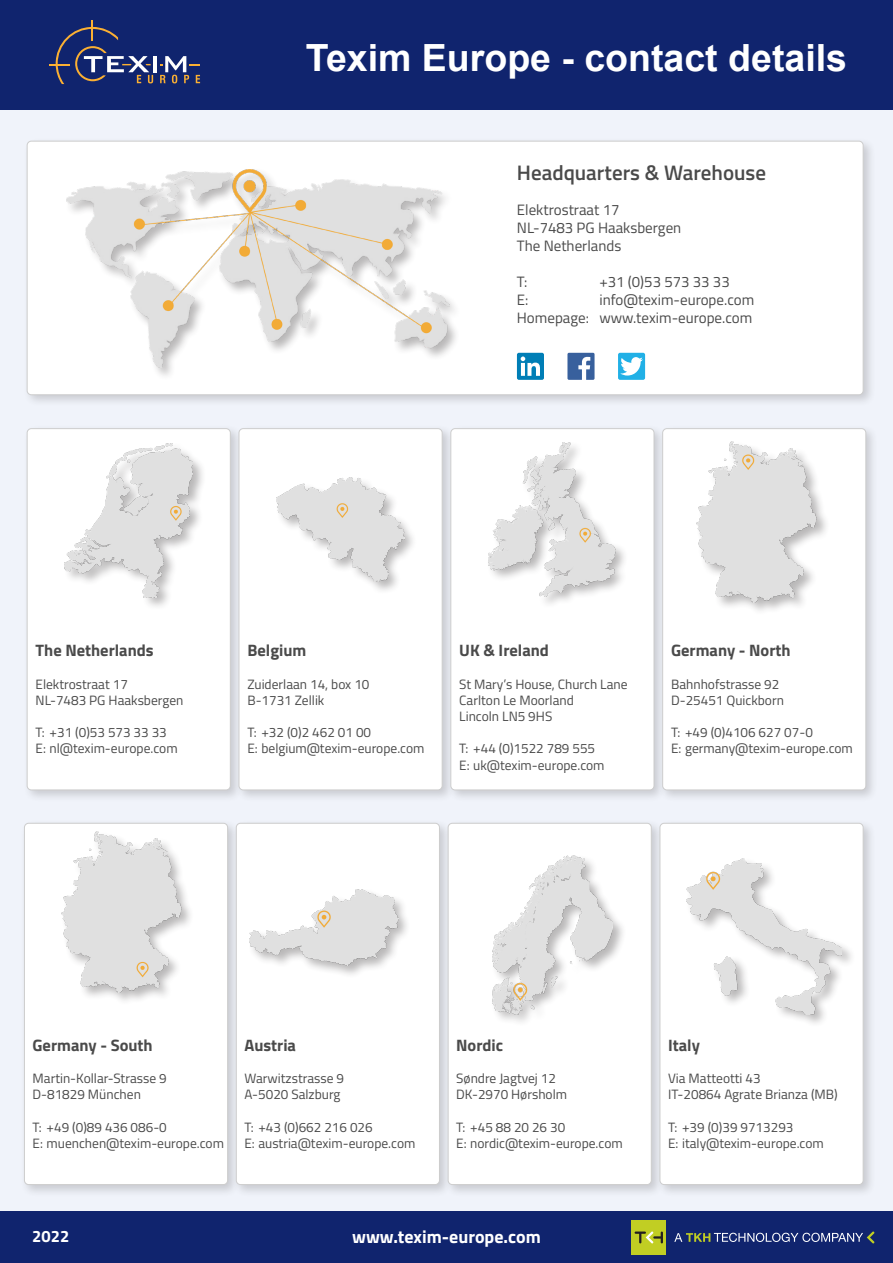
<style>
.page{position:relative;width:893px;height:1263px;background:#f0f3fa}
.page>*{position:absolute;margin:0;border:0;box-sizing:border-box;transform-origin:0 0}
.t1{font:700 37.5px "Arial";color:#fff}
.t2{font:600 21px "Titillium Web";color:#4a4a4a}
.t3{font:700 18px "Titillium Web";color:#fff}
.t4{font:700 16.5px "Titillium Web";color:#4a4a4a}
.t5{font:700 16.5px "Titillium Web";color:#fff}
.t6{font:15px "Titillium Web";color:#4a4a4a}
.t7{font:13.5px "Titillium Web";color:#4a4a4a}
</style>
<div class="page">
<div style="left:23px;top:137px;width:853px;height:270px;background:#231f20;opacity:.19"></div>
<div style="left:27px;top:141px;width:836px;height:254px;background:#fff;border-radius:4px"></div>
<div style="left:27px;top:141px;width:836px;height:254px;border:1px solid #cdcdcd;border-radius:4px"></div>
<div style="left:23px;top:425px;width:220px;height:378px;background:#231f20;opacity:.19"></div>
<div style="left:27px;top:429px;width:203px;height:361px;background:#fff;border-radius:4px"></div>
<div style="left:27px;top:429px;width:203px;height:361px;border:1px solid #cdcdcd;border-radius:4px"></div>
<div style="left:235px;top:425px;width:220px;height:378px;background:#231f20;opacity:.19"></div>
<div style="left:239px;top:429px;width:203px;height:361px;background:#fff;border-radius:4px"></div>
<div style="left:239px;top:429px;width:203px;height:361px;border:1px solid #cdcdcd;border-radius:4px"></div>
<div style="left:447px;top:425px;width:219px;height:378px;background:#231f20;opacity:.19"></div>
<div style="left:451px;top:429px;width:203px;height:361px;background:#fff;border-radius:4px"></div>
<div style="left:451px;top:429px;width:203px;height:361px;border:1px solid #cdcdcd;border-radius:4px"></div>
<div style="left:659px;top:425px;width:219px;height:378px;background:#231f20;opacity:.19"></div>
<div style="left:663px;top:429px;width:203px;height:361px;background:#fff;border-radius:4px"></div>
<div style="left:663px;top:429px;width:203px;height:361px;border:1px solid #cdcdcd;border-radius:4px"></div>
<div style="left:20px;top:819px;width:220px;height:378px;background:#231f20;opacity:.19"></div>
<div style="left:24px;top:823px;width:204px;height:361px;background:#fff;border-radius:4px"></div>
<div style="left:24px;top:823px;width:204px;height:362px;border:1px solid #cdcdcd;border-radius:4px"></div>
<div style="left:232px;top:819px;width:220px;height:378px;background:#231f20;opacity:.19"></div>
<div style="left:236px;top:823px;width:203px;height:361px;background:#fff;border-radius:4px"></div>
<div style="left:236px;top:823px;width:204px;height:362px;border:1px solid #cdcdcd;border-radius:4px"></div>
<div style="left:444px;top:819px;width:220px;height:378px;background:#231f20;opacity:.19"></div>
<div style="left:448px;top:823px;width:203px;height:361px;background:#fff;border-radius:4px"></div>
<div style="left:448px;top:823px;width:203px;height:362px;border:1px solid #cdcdcd;border-radius:4px"></div>
<div style="left:656px;top:819px;width:220px;height:378px;background:#231f20;opacity:.19"></div>
<div style="left:660px;top:823px;width:203px;height:361px;background:#fff;border-radius:4px"></div>
<div style="left:660px;top:823px;width:203px;height:362px;border:1px solid #cdcdcd;border-radius:4px"></div>
<div style="left:0;top:0;width:893px;height:109px;background:#10246e"></div>
<hr style="left:153px;top:56px;width:4px;height:16px;background:#fff">
<svg style="left:160px;top:56px;width:40px;height:27px"></svg>
<svg style="left:49px;top:20px;width:104px;height:64px"></svg>
<div style="left:0;top:1212px;width:893px;height:51px;background:#10246e"></div>
<div style="left:632px;top:1220px;width:34px;height:34px;background:#c1ce23"></div>
<svg style="left:635px;top:1231px;width:28px;height:12px"></svg>
<svg style="left:674px;top:1231px;width:200px;height:12px"></svg>
<svg style="left:567px;top:353px;width:27px;height:27px"></svg>
<div style="left:618px;top:353px;width:27px;height:27px;background:#21b0e6;border-radius:2px"></div>
<svg style="left:620px;top:357px;width:23px;height:18px"></svg>
<div style="left:517px;top:353px;width:27px;height:27px;background:#007eb6;border-radius:2px"></div>
<svg style="left:521px;top:356px;width:19px;height:20px"></svg>
<div style="left:248px;top:887px;width:163px;height:92px;background:#231f20;opacity:.32"></div>
<img style="left:249px;top:889px;width:149px;height:77px">
<div style="left:275px;top:475px;width:143px;height:120px;background:#231f20;opacity:.32"></div>
<img style="left:277px;top:477px;width:127px;height:105px">
<div style="left:60px;top:830px;width:135px;height:176px;background:#231f20;opacity:.32"></div>
<img style="left:60px;top:831px;width:128px;height:162px">
<div style="left:685px;top:857px;width:171px;height:171px;background:#231f20;opacity:.32"></div>
<img style="left:687px;top:858px;width:155px;height:156px">
<div style="left:63px;top:442px;width:143px;height:169px;background:#231f20;opacity:.32"></div>
<img style="left:65px;top:443px;width:128px;height:154px">
<div style="left:490px;top:853px;width:136px;height:174px;background:#231f20;opacity:.32"></div>
<img style="left:492px;top:855px;width:121px;height:159px">
<div style="left:487px;top:441px;width:141px;height:168px;background:#231f20;opacity:.32"></div>
<img style="left:489px;top:442px;width:127px;height:154px">
<img style="left:66px;top:170px;width:383px;height:198px">
<div style="left:696px;top:440px;width:134px;height:176px;background:#231f20;opacity:.32"></div>
<img style="left:696px;top:441px;width:128px;height:162px">
<p class="t1" style="left:306px;top:32px;width:543px">Texim Europe - contact details</p>
<p class="t2" style="left:517px;top:157px;width:251px">Headquarters &amp; Warehouse</p>
<p class="t6" style="left:517px;top:199px;width:104px">Elektrostraat 17</p>
<p class="t6" style="left:517px;top:217px;width:166px">NL-7483 PG Haaksbergen</p>
<p class="t6" style="left:517px;top:235px;width:106px">The Netherlands</p>
<p class="t6" style="left:517px;top:271px;width:12px">T:</p>
<p class="t6" style="left:599px;top:271px;width:132px">+31 (0)53 573 33 33</p>
<p class="t6" style="left:517px;top:289px;width:13px">E:</p>
<p class="t6" style="left:599px;top:289px;width:156px">info@texim-europe.com</p>
<p class="t6" style="left:517px;top:307px;width:237px">Homepage: www.texim-europe.com</p>
<p class="t4" style="left:36px;top:638px;width:120px">The Netherlands</p>
<p class="t4" style="left:247px;top:638px;width:60px">Belgium</p>
<p class="t4" style="left:459px;top:638px;width:91px">UK &amp; Ireland</p>
<p class="t4" style="left:671px;top:638px;width:121px">Germany - North</p>
<p class="t7" style="left:36px;top:674px;width:94px">Elektrostraat 17</p>
<p class="t7" style="left:36px;top:690px;width:149px">NL-7483 PG Haaksbergen</p>
<p class="t7" style="left:36px;top:722px;width:133px">T: +31 (0)53 573 33 33</p>
<p class="t7" style="left:36px;top:739px;width:144px">E: nl@texim-europe.com</p>
<p class="t7" style="left:247px;top:674px;width:124px">Zuiderlaan 14, box 10</p>
<p class="t7" style="left:247px;top:690px;width:79px">B-1731 Zellik</p>
<p class="t7" style="left:247px;top:722px;width:125px">T: +32 (0)2 462 01 00</p>
<p class="t7" style="left:247px;top:739px;width:179px">E: belgium@texim-europe.com</p>
<p class="t7" style="left:459px;top:674px;width:170px">St Mary’s House, Church Lane</p>
<p class="t7" style="left:459px;top:690px;width:116px">Carlton Le Moorland</p>
<p class="t7" style="left:459px;top:706px;width:95px">Lincoln LN5 9HS</p>
<p class="t7" style="left:459px;top:739px;width:137px">T: +44 (0)1522 789 555</p>
<p class="t7" style="left:459px;top:755px;width:147px">E: uk@texim-europe.com</p>
<p class="t7" style="left:671px;top:674px;width:110px">Bahnhofstrasse 92</p>
<p class="t7" style="left:671px;top:690px;width:114px">D-25451 Quickborn</p>
<p class="t7" style="left:671px;top:722px;width:143px">T: +49 (0)4106 627 07-0</p>
<p class="t7" style="left:671px;top:739px;width:183px">E: germany@texim-europe.com</p>
<p class="t4" style="left:33px;top:1032px;width:122px">Germany - South</p>
<p class="t4" style="left:244px;top:1032px;width:53px">Austria</p>
<p class="t4" style="left:456px;top:1032px;width:48px">Nordic</p>
<p class="t4" style="left:668px;top:1032px;width:33px">Italy</p>
<p class="t7" style="left:33px;top:1068px;width:136px">Martin-Kollar-Strasse 9</p>
<p class="t7" style="left:33px;top:1085px;width:110px">D-81829 München</p>
<p class="t7" style="left:33px;top:1117px;width:136px">T: +49 (0)89 436 086-0</p>
<p class="t7" style="left:33px;top:1133px;width:193px">E: muenchen@texim-europe.com</p>
<p class="t7" style="left:244px;top:1068px;width:101px">Warwitzstrasse 9</p>
<p class="t7" style="left:244px;top:1085px;width:98px">A-5020 Salzburg</p>
<p class="t7" style="left:244px;top:1117px;width:130px">T: +43 (0)662 216 026</p>
<p class="t7" style="left:244px;top:1133px;width:173px">E: austria@texim-europe.com</p>
<p class="t7" style="left:456px;top:1068px;width:101px">Søndre Jagtvej 12</p>
<p class="t7" style="left:456px;top:1085px;width:112px">DK-2970 Hørsholm</p>
<p class="t7" style="left:456px;top:1117px;width:111px">T: +45 88 20 26 30</p>
<p class="t7" style="left:456px;top:1133px;width:168px">E: nordic@texim-europe.com</p>
<p class="t5" style="left:32px;top:1224px;width:38px">2022</p>
<p class="t3" style="left:352px;top:1223px;width:190px">www.texim-europe.com</p>
<p class="t7" style="left:668px;top:1068px;width:94px">Via Matteotti 43</p>
<p class="t7" style="left:668px;top:1085px;width:171px">IT-20864 Agrate Brianza (MB)</p>
<p class="t7" style="left:668px;top:1117px;width:127px">T: +39 (0)39 9713293</p>
<p class="t7" style="left:668px;top:1133px;width:157px">E: italy@texim-europe.com</p>
</div>
